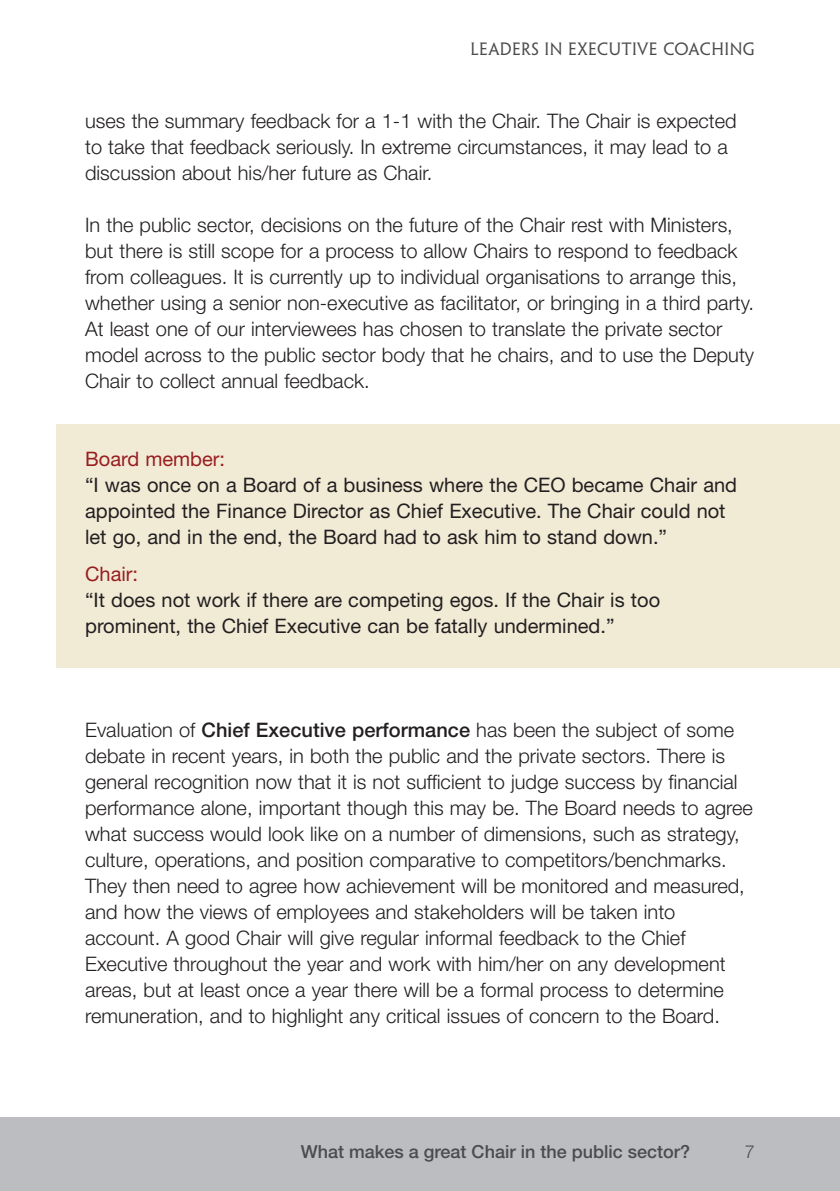
<style>
.page{position:relative;width:840px;height:1191px;background:#fff}
.page>*{position:absolute;margin:0;border:0;box-sizing:border-box;transform-origin:0 0}
.body{font:300 20px/26px "Helvetica Neue LT Std";color:#231f20}
.insert{font:20px/26px "Helvetica Neue LT Std";color:#231f20}
.insert-2{font:20px "Helvetica Neue LT Std";color:#981e21}
.t1{font:500 18px "Helvetica Neue LT Std";color:#4b4c4d}
.t2{font:300 18px "Helvetica Neue LT Std";color:#4b4c4d}
.t3{font:16px "Penumbra MM 365 500";letter-spacing:.03em;color:#4b4c4d}
.s1{font-weight:500}
</style>
<div class="page">
<div style="left:0;top:1117px;width:839px;height:74px;background:#bcbdc0"></div>
<div style="left:57px;top:424px;width:782px;height:243px;background:#f1ebd6"></div>
<p class="t3" style="left:470px;top:40px;width:285px">LEADERS IN EXECUTIVE COACHING</p>
<p class="body" style="left:85px;top:107px;width:652px">uses the summary feedback for a 1-1 with the Chair. The Chair is expected to take that feedback seriously. In extreme circumstances, it may lead to a discussion about his/her future as Chair.</p>
<p class="body" style="left:85px;top:211px;width:670px">In the public sector, decisions on the future of the Chair rest with Ministers, but there is still scope for a process to allow Chairs to respond to feedback from colleagues. It is currently up to individual organisations to arrange this, whether using a senior non-executive as facilitator, or bringing in a third party.<br>At least one of our interviewees has chosen to translate the private sector model across to the public sector body that he chairs, and to use the Deputy Chair to collect annual feedback.</p>
<p class="insert-2" style="left:85px;top:447px;width:141px">Board member:</p>
<p class="insert" style="left:85px;top:471px;width:653px">“I was once on a Board of a business where the CEO became Chair and appointed the Finance Director as Chief Executive. The Chair could not let go, and in the end, the Board had to ask him to stand down.”</p>
<p class="insert-2" style="left:85px;top:562px;width:54px">Chair:</p>
<p class="insert" style="left:85px;top:587px;width:576px">“It does not work if there are competing egos. If the Chair is too prominent, the Chief Executive can be fatally undermined.”</p>
<p class="body" style="left:85px;top:716px;width:669px">Evaluation of <span class="s1">Chief Executive performance</span> has been the subject of some debate in recent years, in both the public and the private sectors. There is general recognition now that it is not sufficient to judge success by financial performance alone, important though this may be. The Board needs to agree what success would look like on a number of dimensions, such as strategy, culture, operations, and position comparative to competitors/benchmarks.<br>They then need to agree how achievement will be monitored and measured, and how the views of employees and stakeholders will be taken into account. A good Chair will give regular informal feedback to the Chief Executive throughout the year and work with him/her on any development areas, but at least once a year there will be a formal process to determine remuneration, and to highlight any critical issues of concern to the Board.</p>
<p class="t1" style="left:300px;top:1141px;width:391px">What makes a great Chair in the public sector?</p>
<p class="t2" style="left:744px;top:1141px;width:12px">7</p>
</div>
